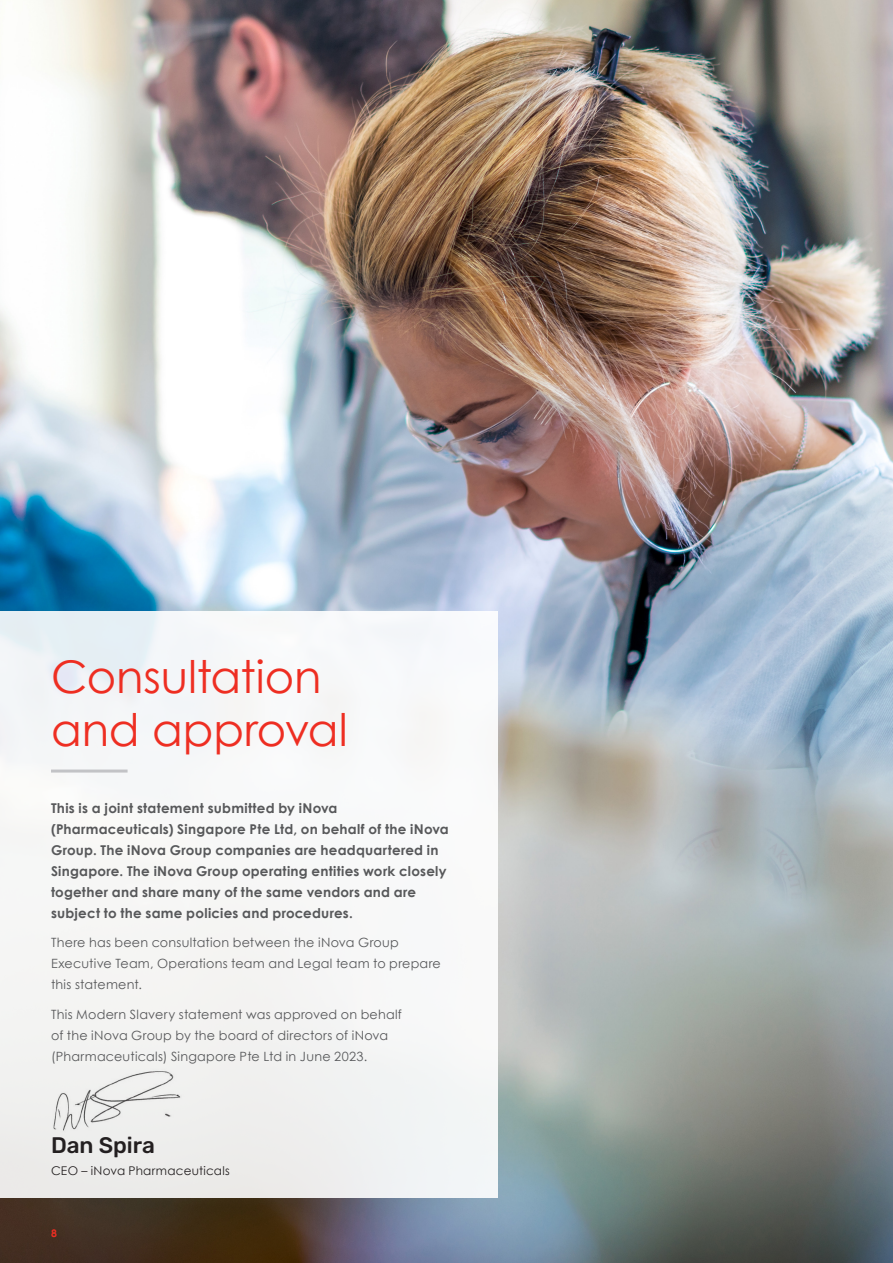
<style>
.page{position:relative;width:893px;height:1263px;background:#fff}
.page>*{position:absolute;margin:0;border:0;box-sizing:border-box;transform-origin:0 0}
.Section_Header{font:45px/52.5px "Century Gothic";letter-spacing:-.005em;color:#ee2e22}
.Subhead{font:500 22.5px "Rubik";color:#231f20}
.Body{font:700 13.5px/21px "Century Gothic";letter-spacing:.015em;color:#57585a}
.Body-2{font:12.75px/21px "Century Gothic";letter-spacing:.02em;color:#57585a}
.Subhead-2{font:12px "Century Gothic";letter-spacing:.02em;color:#231f20}
.t1{font:700 10.5px "Century Gothic";color:#ee2e22}
</style>
<div class="page">
<img style="left:0;top:0;width:893px;height:1263px">
<div style="left:0;top:611px;width:497px;height:587px;background:#f5f6f6"></div>
<hr style="left:51px;top:769px;width:77px;height:3px;background:#c2c3c6">
<img style="left:42px;top:1071px;width:140px;height:66px">
<p class="Section_Header" style="left:51px;top:650px;width:298px">Consultation and approval</p>
<p class="Body" style="left:51px;top:797px;width:399px">This is a joint statement submitted by iNova (Pharmaceuticals) Singapore Pte Ltd, on behalf of the iNova Group. The iNova Group companies are headquartered in Singapore. The iNova Group operating entities work closely together and share many of the same vendors and are subject to the same policies and procedures.</p>
<p class="Body-2" style="left:51px;top:932px;width:391px">There has been consultation between the iNova Group<br>Executive Team, Operations team and Legal team to prepare this statement.</p>
<p class="Body-2" style="left:51px;top:1003px;width:352px">This Modern Slavery statement was approved on behalf of the iNova Group by the board of directors of iNova (Pharmaceuticals) Singapore Pte Ltd in June 2023.</p>
<p class="Subhead" style="left:51px;top:1132px;width:106px">Dan Spira</p>
<p class="Subhead-2" style="left:51px;top:1162px;width:180px">CEO – iNova Pharmaceuticals</p>
<p class="t1" style="left:51px;top:1226px;width:7px">8</p>
</div>
